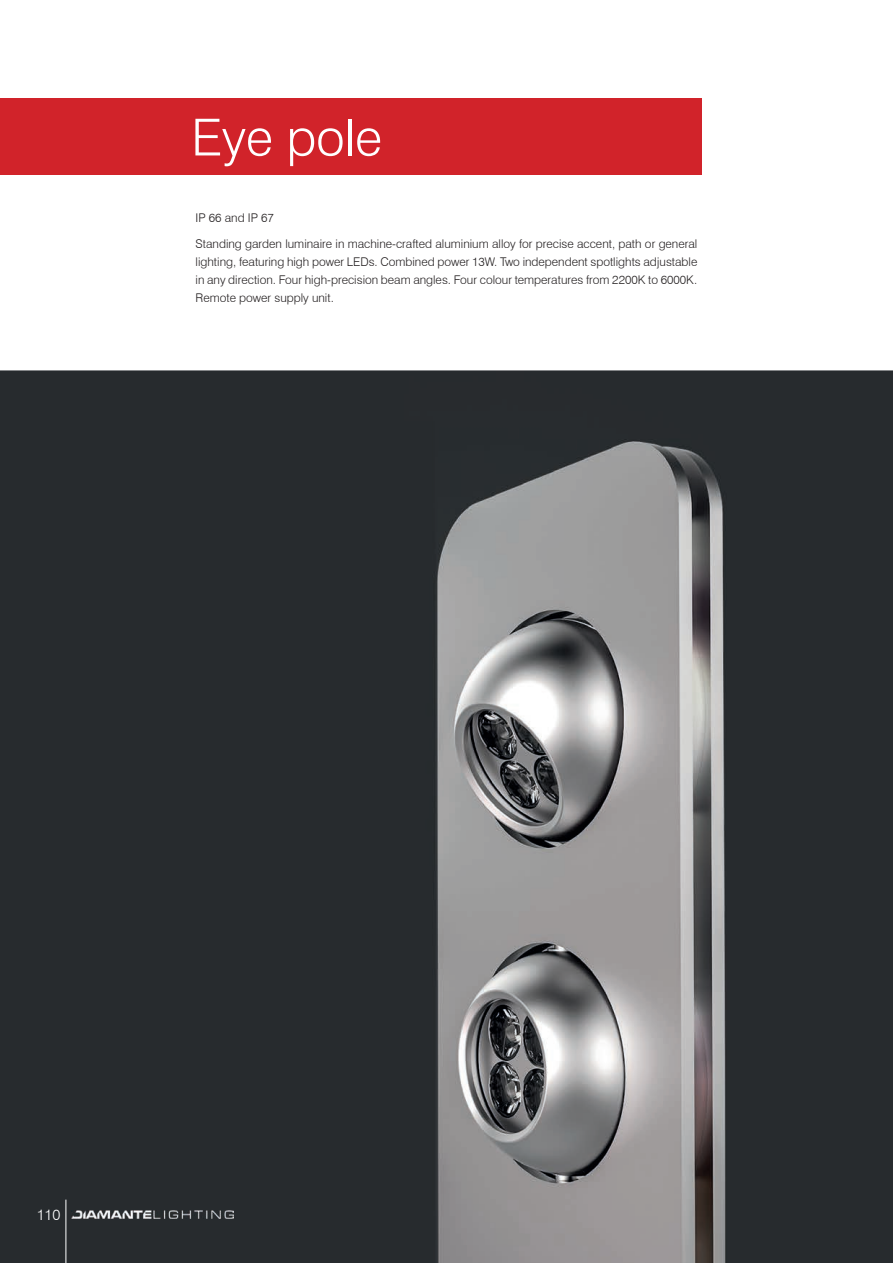
<style>
.page{position:relative;width:893px;height:1263px;background:#fff}
.page>*{position:absolute;margin:0;border:0;box-sizing:border-box;transform-origin:0 0}
.t1{font:300 51px "Swiss 721 BT";color:#fff}
.t2{font:300 15px "Swiss 721 BT";color:#fff}
.t3{font:300 12px/18px "Swiss 721 BT";color:#231f20;text-align:justify}
</style>
<div class="page">
<img style="left:0;top:370px;width:893px;height:893px">
<div style="left:0;top:98px;width:702px;height:76px;background:#d1232a"></div>
<hr style="left:66px;top:1199px;width:1px;height:64px;background:#fff">
<img style="left:71px;top:1210px;width:162px;height:8px">
<h1 class="t1" style="left:191px;top:106px;width:192px">Eye pole</h1>
<p class="t3" style="left:196px;top:208px;width:80px">IP 66 and IP 67</p>
<p class="t3" style="left:196px;top:235px;width:503px">Standing garden luminaire in machine-crafted aluminium alloy for precise accent, path or general lighting, featuring high power LEDs. Combined power 13W. Two independent spotlights adjustable in any direction. Four high-precision beam angles. Four colour temperatures from 2200K to 6000K.<br>Remote power supply unit.</p>
<p class="t2" style="left:37px;top:1206px;width:25px">110</p>
</div>
